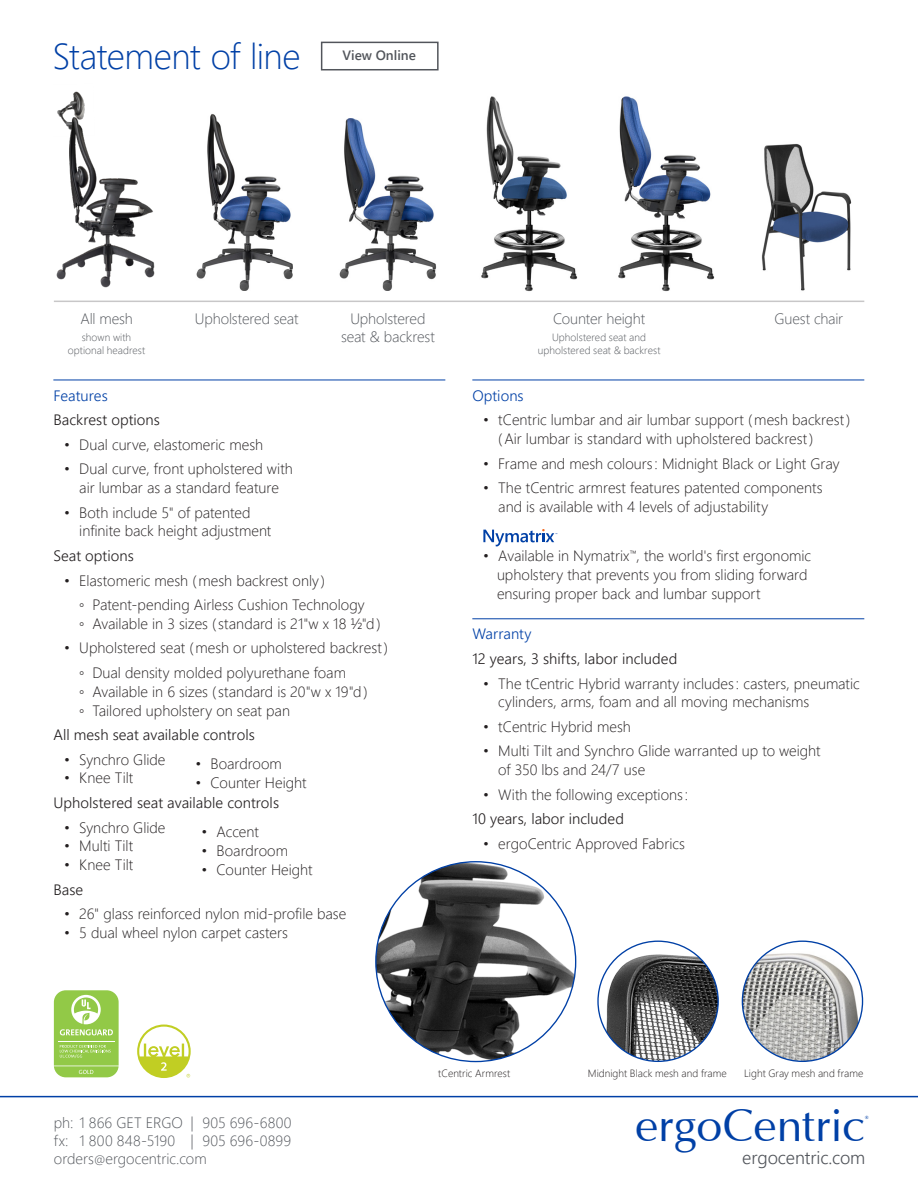
<style>
.page{position:relative;width:918px;height:1188px;background:#fff}
.page>*{position:absolute;margin:0;border:0;box-sizing:border-box;transform-origin:0 0}
.t1{font:46.5px "Optima";letter-spacing:-.005em;color:#0040a6}
.t2{font:36px "Webly Sleek UI Light";letter-spacing:-.015em;color:#0040a6}
.t3{font:18px "Webly Sleek UI Semilight";letter-spacing:-.005em;color:#52555b}
.t4{font:15px/18.8px "Webly Sleek UI Light";color:#231f20}
.t5{font:15px/18px "Webly Sleek UI Light";letter-spacing:-.005em;color:#52555b;text-align:center}
.t6{font:15px "Webly Sleek UI Semilight";letter-spacing:.005em;color:#231f20}
.t7{font:15px "Webly Sleek UI Semilight";color:#0040a6}
.t8{font:13.5px "Webly Sleek UI Semibold";color:#52555b}
.t9{font:10.5px/13.5px "Webly Sleek UI Light";letter-spacing:.005em;color:#52555b;text-align:center}
.t10{font:10.5px "Webly Sleek UI Light";letter-spacing:.005em;color:#231f20}
.t11{font:700 4.65px "Optima";color:#0040a6}
.s1{font-family:"Webly Sleek UI Semilight"}
.s2{font-size:12px}
</style>
<div class="page">
<hr style="left:53px;top:380px;width:392px;height:1px;background:#0040a6">
<hr style="left:472px;top:380px;width:392px;height:1px;background:#0040a6">
<hr style="left:472px;top:618px;width:392px;height:1px;background:#0040a6">
<img style="left:376px;top:862px;width:200px;height:200px;border-radius:100px">
<img style="left:598px;top:941px;width:120px;height:120px;border-radius:60px">
<img style="left:742px;top:941px;width:121px;height:120px;border-radius:60px">
<svg style="left:54px;top:990px;width:65px;height:87px;background:#a4d266"></svg>
<hr style="left:54px;top:301px;width:810px;height:1px;background:#c8c7c8">
<hr style="left:0;top:1096px;width:918px;height:1px;background:#0040a6">
<svg style="left:137px;top:1025px;width:54px;height:53px"></svg>
<svg style="left:483px;top:529px;width:74px;height:17px"></svg>
<img style="left:761px;top:144px;width:91px;height:147px">
<img style="left:56px;top:91px;width:98px;height:197px">
<img style="left:481px;top:96px;width:97px;height:196px">
<img style="left:618px;top:96px;width:97px;height:196px">
<img style="left:339px;top:118px;width:97px;height:173px">
<img style="left:196px;top:114px;width:97px;height:177px">
<div style="left:321px;top:42px;width:118px;height:28px;border:2px solid #52555b"></div>
<h2 class="t2" style="left:52px;top:29px;width:250px">Statement of line</h2>
<p class="t8" style="left:343px;top:45px;width:75px">View Online</p>
<p class="t5" style="left:80px;top:309px;width:54px">All mesh</p>
<p class="t5" style="left:775px;top:309px;width:70px">Guest chair</p>
<p class="t9" style="left:68px;top:330px;width:79px">shown with optional headrest</p>
<p class="t5" style="left:195px;top:309px;width:105px">Upholstered seat</p>
<p class="t5" style="left:341px;top:309px;width:95px">Upholstered seat &amp; backrest</p>
<p class="t5" style="left:553px;top:309px;width:94px">Counter height</p>
<p class="t9" style="left:538px;top:330px;width:124px">Upholstered seat and upholstered seat &amp; backrest</p>
<p class="t7" style="left:53px;top:384px;width:56px">Features</p>
<p class="t6" style="left:53px;top:409px;width:108px">Backrest options</p>
<p class="t4" style="left:64px;top:434px;width:200px">• Dual curve, elastomeric mesh</p>
<p class="t4" style="left:64px;top:459px;width:230px;text-align:center">• Dual curve, front upholstered with air lumbar as a standard feature</p>
<p class="t4" style="left:79px;top:502px;width:194px;text-indent:-15px">• Both include 5" of patented infinite back height adjustment</p>
<p class="t6" style="left:53px;top:544px;width:82px">Seat options</p>
<p class="t4" style="left:79px;top:567px;width:287px;line-height:24.6px;text-indent:-15px">• Elastomeric mesh (mesh backrest only )<br><span class="s1">◦</span> Patent-pending Airless Cushion Technology</p>
<p class="t4" style="left:79px;top:614px;width:303px"><span class="s1">◦</span> Available in 3 sizes (standard is 21"w x 18 ½"d)</p>
<p class="t4" style="left:79px;top:635px;width:310px;line-height:24.6px;text-indent:-15px">• Upholstered seat (mesh or upholstered backrest) <span class="s1">◦</span> Dual density molded polyurethane foam</p>
<p class="t4" style="left:79px;top:682px;width:290px"><span class="s1">◦</span> Available in 6 sizes (standard is 20"w x 19"d) <span class="s1">◦</span> Tailored upholstery on seat pan</p>
<p class="t6" style="left:53px;top:724px;width:203px">All mesh seat available controls</p>
<p class="t4" style="left:64px;top:749px;width:103px">• Synchro Glide</p>
<p class="t4" style="left:64px;top:768px;width:71px">• Knee Tilt</p>
<p class="t6" style="left:53px;top:791px;width:227px">Upholstered seat available controls</p>
<p class="t4" style="left:64px;top:817px;width:103px">• Synchro Glide</p>
<p class="t4" style="left:64px;top:836px;width:70px">• Multi Tilt</p>
<p class="t4" style="left:64px;top:855px;width:71px">• Knee Tilt</p>
<p class="t6" style="left:53px;top:878px;width:31px">Base</p>
<p class="t4" style="left:64px;top:904px;width:284px">• 26" glass reinforced nylon mid-profile base</p>
<p class="t4" style="left:64px;top:923px;width:225px">• 5 dual wheel nylon carpet casters</p>
<p class="t4" style="left:195px;top:754px;width:88px">• Boardroom</p>
<p class="t4" style="left:195px;top:773px;width:113px">• Counter Height</p>
<p class="t4" style="left:201px;top:822px;width:59px">• Accent</p>
<p class="t4" style="left:201px;top:841px;width:88px">• Boardroom</p>
<p class="t4" style="left:201px;top:860px;width:113px">• Counter Height</p>
<p class="t5" style="left:54px;top:1113px;width:239px;text-align:justify">ph: 1 866 GET ERGO | 905 696-6800 fx: 1 800 848-5190 | 905 696-0899 orders<span class="s2">@</span>ergocentric.com</p>
<p class="t7" style="left:472px;top:384px;width:53px">Options</p>
<p class="t4" style="left:498px;top:410px;width:354px;text-indent:-15px">• tCentric lumbar and air lumbar support (mesh backrest) (Air lumbar is standard with upholstered backrest)</p>
<p class="t4" style="left:483px;top:453px;width:358px">• Frame and mesh colours: Midnight Black or Light Gray</p>
<p class="t4" style="left:498px;top:478px;width:326px;text-indent:-15px">• The tCentric armrest features patented components and is available with 4 levels of adjustability</p>
<p class="t4" style="left:497px;top:546px;width:316px;text-indent:-14px">• Available in Nymatrix<sup>™</sup>, the world's first ergonomic upholstery that prevents you from sliding forward ensuring proper back and lumbar support</p>
<p class="t7" style="left:472px;top:623px;width:61px">Warranty</p>
<p class="t6" style="left:472px;top:647px;width:206px">12 years, 3 shifts, labor included</p>
<p class="t4" style="left:498px;top:673px;width:363px;text-indent:-15px">• The tCentric Hybrid warranty includes: casters, pneumatic cylinders, arms, foam and all moving mechanisms</p>
<p class="t4" style="left:483px;top:717px;width:149px">• tCentric Hybrid mesh</p>
<p class="t4" style="left:498px;top:741px;width:324px;text-indent:-15px">• Multi Tilt and Synchro Glide warranted up to weight of 350 lbs and 24/7 use</p>
<p class="t4" style="left:483px;top:785px;width:206px">• With the following exceptions:</p>
<p class="t6" style="left:472px;top:808px;width:153px">10 years, labor included</p>
<p class="t4" style="left:483px;top:834px;width:203px">• ergoCentric Approved Fabrics</p>
<p class="t10" style="left:438px;top:1065px;width:74px">tCentric Armrest</p>
<p class="t10" style="left:588px;top:1065px;width:141px">Midnight Black mesh and frame</p>
<p class="t10" style="left:744px;top:1065px;width:121px">Light Gray mesh and frame</p>
<h1 class="t1" style="left:635px;top:1102px;width:232px">ergoCentric</h1>
<p class="t11" style="left:865px;top:1114px;width:5px">®</p>
<p class="t3" style="left:742px;top:1144px;width:125px">ergocentric.com</p>
</div>
